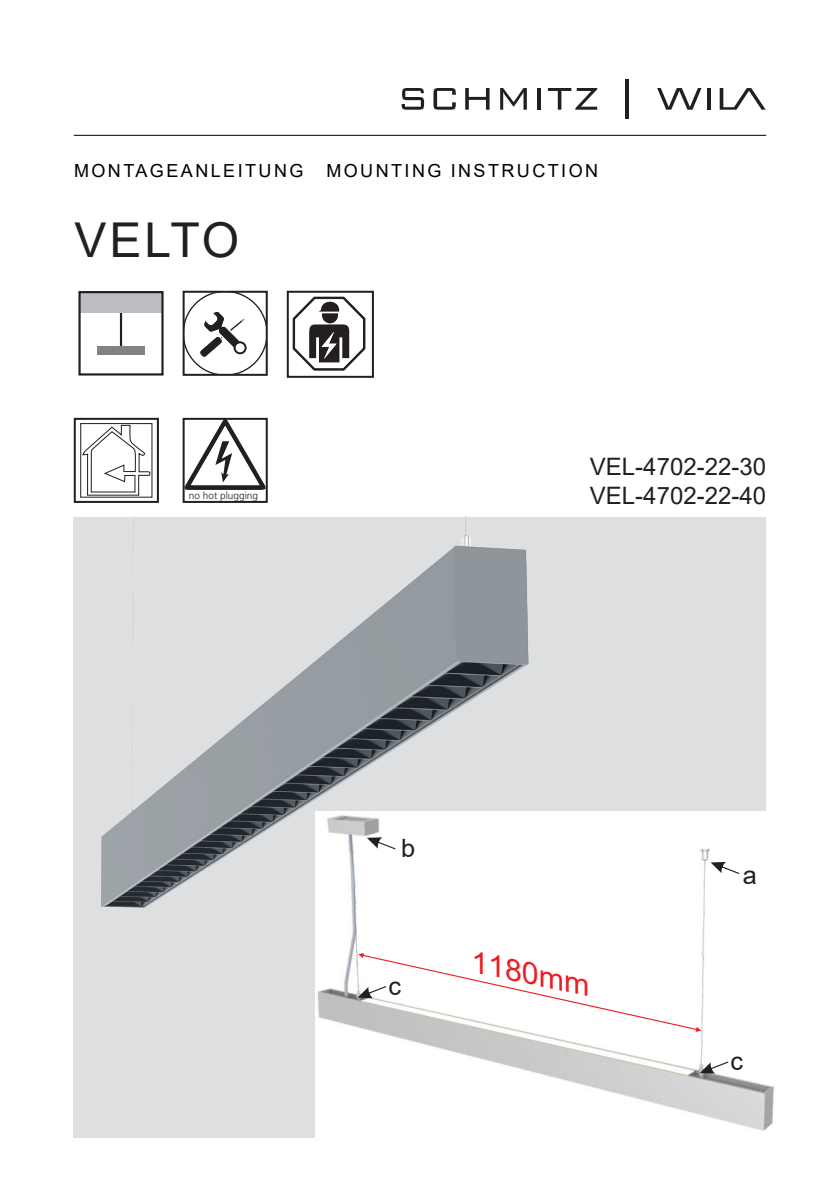
<style>
.page{position:relative;width:840px;height:1191px;background:#fff}
.page>*{position:absolute;margin:0;border:0;box-sizing:border-box;transform-origin:0 0}
.t1{font:48px "Arial";letter-spacing:.05em;color:#231f20}
.t2{font:italic 29.6px "Arial";color:#ee1d23;scale:1.04 1}
.t3{font:25.4px "Arial";color:#231f20}
.t4{font:24px "Arial";color:#231f20}
.t5{font:18px "Arial";letter-spacing:.135em;color:#000}
.t6{font:300 10px "Frutiger LT Std";color:#231f20}
</style>
<div class="page">
<hr style="left:74px;top:135px;width:691px;height:1px;background:#000">
<div style="left:74px;top:517px;width:691px;height:620px;background:#dedfe1"></div>
<img style="left:101px;top:517px;width:428px;height:391px">
<svg style="left:465px;top:88px;width:24px;height:22px"></svg>
<hr style="left:537px;top:88px;width:3px;height:22px;background:#231f20">
<svg style="left:547px;top:88px;width:50px;height:22px"></svg>
<hr style="left:625px;top:79px;width:3px;height:40px;background:#231f20">
<svg style="left:657px;top:88px;width:44px;height:22px"></svg>
<hr style="left:707px;top:88px;width:3px;height:22px;background:#231f20">
<svg style="left:719px;top:88px;width:46px;height:22px"></svg>
<svg style="left:500px;top:88px;width:26px;height:22px"></svg>
<svg style="left:401px;top:88px;width:23px;height:22px"></svg>
<svg style="left:433px;top:88px;width:22px;height:22px"></svg>
<div style="left:98px;top:346px;width:47px;height:8px;background:#808285"></div>
<hr style="left:120px;top:313px;width:2px;height:33px;background:#231f20">
<div style="left:79px;top:292px;width:83px;height:21px;background:#bcbdc0"></div>
<div style="left:78px;top:291px;width:85px;height:84px;border:2px solid #231f20"></div>
<svg style="left:292px;top:296px;width:74px;height:75px"></svg>
<div style="left:286px;top:291px;width:88px;height:87px;border:2px solid #231f20"></div>
<svg style="left:80px;top:423px;width:73px;height:75px"></svg>
<div style="left:74px;top:418px;width:85px;height:85px;border:2px solid #231f20"></div>
<svg style="left:185px;top:421px;width:79px;height:69px"></svg>
<div style="left:182px;top:418px;width:85px;height:85px;border:2px solid #231f20"></div>
<svg style="left:185px;top:294px;width:79px;height:79px"></svg>
<div style="left:182px;top:291px;width:85px;height:85px;border:2px solid #231f20"></div>
<img style="left:315px;top:811px;width:460px;height:326px">
<svg style="left:710px;top:862px;width:29px;height:12px"></svg>
<svg style="left:366px;top:837px;width:29px;height:12px"></svg>
<svg style="left:699px;top:1061px;width:29px;height:12px"></svg>
<svg style="left:357px;top:953px;width:344px;height:79px;background:#f8f5f4"></svg>
<p class="t5" style="left:74px;top:158px;width:231px">MONTAGEANLEITUNG</p>
<p class="t5" style="left:326px;top:158px;width:273px">MOUNTING INSTRUCTION</p>
<p class="t1" style="left:75px;top:207px;width:166px">VELTO</p>
<p class="t6" style="left:189px;top:489px;width:71px">no hot plugging</p>
<p class="t4" style="left:589px;top:450px;width:178px">VEL-4702-22-30</p>
<p class="t4" style="left:589px;top:479px;width:178px">VEL-4702-22-40</p>
<h3 class="t3" style="left:401px;top:830px;width:16px">b</h3>
<h3 class="t3" style="left:388px;top:968px;width:14px">c</h3>
<h2 class="t2" style="left:477px;top:941px;width:117px;rotate:12deg">1180mm</h2>
<h3 class="t3" style="left:742px;top:857px;width:16px">a</h3>
<h3 class="t3" style="left:730px;top:1043px;width:14px">c</h3>
</div>
